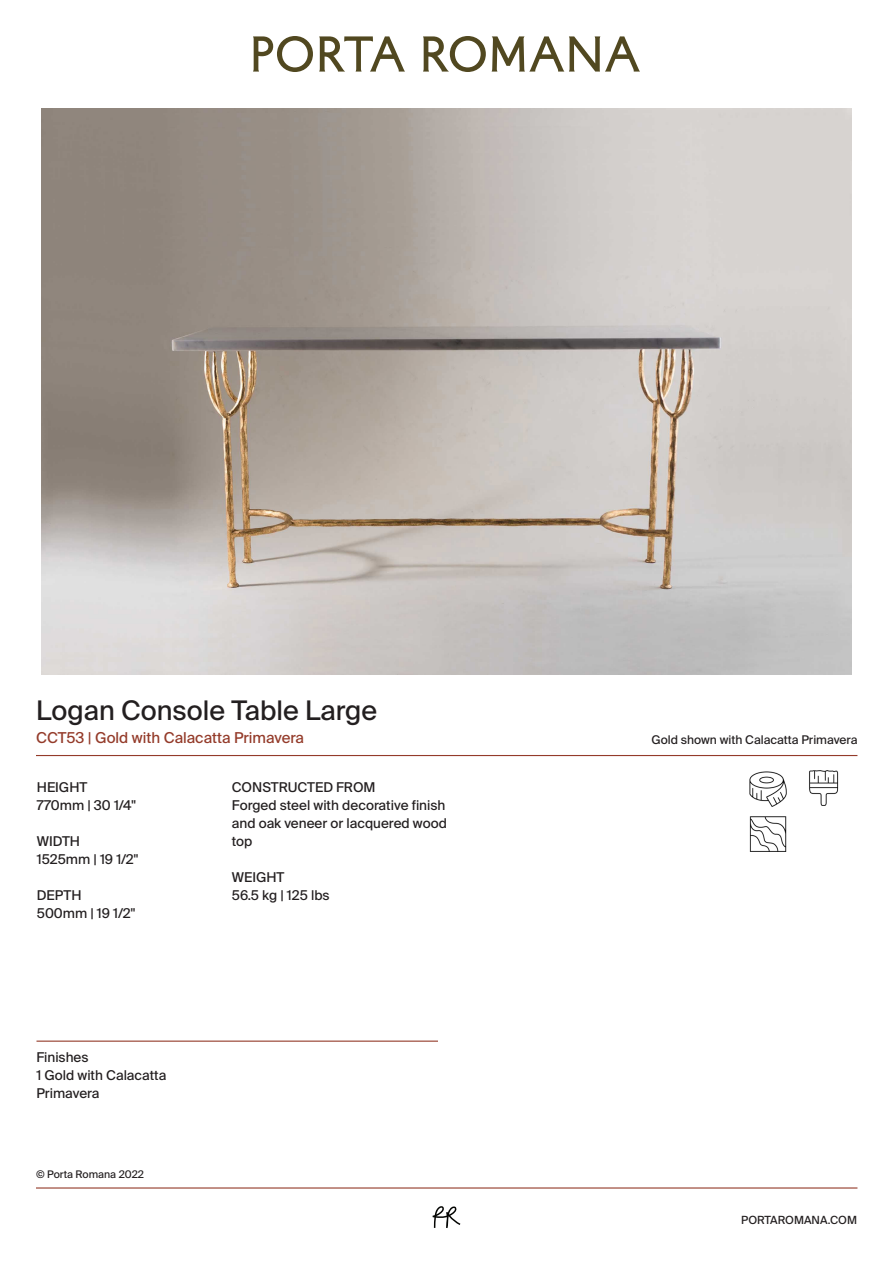
<style>
.page{position:relative;width:893px;height:1263px;background:#fff}
.page>*{position:absolute;margin:0;border:0;box-sizing:border-box;transform-origin:0 0}
.t1{font:27px "Suisse Intl";color:#231f20}
.t2{font:15px "Suisse Intl";color:#943b2a}
.t3{font:13.5px/18px "Suisse Intl";color:#231f20}
.t4{font:12px "Suisse Intl";color:#231f20}
.t5{font:11.25px "Suisse Intl";color:#231f20}
.t6{font:10.5px "Suisse Intl";color:#231f20}
</style>
<div class="page">
<hr style="left:36px;top:755px;width:821px;height:1px;background:#943b2a">
<img style="left:41px;top:108px;width:811px;height:566px">
<svg style="left:253px;top:36px;width:60px;height:36px"></svg>
<svg style="left:319px;top:36px;width:86px;height:36px"></svg>
<svg style="left:423px;top:36px;width:63px;height:36px"></svg>
<svg style="left:492px;top:36px;width:148px;height:36px"></svg>
<hr style="left:36px;top:1040px;width:402px;height:2px;background:#943b2a">
<svg style="left:433px;top:1206px;width:27px;height:22px"></svg>
<hr style="left:36px;top:1187px;width:821px;height:1px;background:#943b2a">
<img style="left:749px;top:772px;width:38px;height:35px">
<img style="left:809px;top:771px;width:30px;height:35px">
<img style="left:749px;top:817px;width:38px;height:35px">
<h1 class="t1" style="left:36px;top:695px;width:343px">Logan Console Table Large</h1>
<p class="t2" style="left:36px;top:729px;width:269px">CCT53 | Gold with Calacatta Primavera</p>
<p class="t4" style="left:652px;top:733px;width:207px">Gold shown with Calacatta Primavera</p>
<p class="t3" style="left:37px;top:778px;width:101px">HEIGHT<br>770mm | 30 1/4"</p>
<p class="t3" style="left:37px;top:832px;width:103px">WIDTH<br>1525mm | 19 1/2"</p>
<p class="t3" style="left:37px;top:886px;width:100px">DEPTH<br>500mm | 19 1/2"</p>
<p class="t3" style="left:36px;top:1048px;width:131px">Finishes<br>1 Gold with Calacatta<br>Primavera</p>
<p class="t6" style="left:36px;top:1168px;width:109px">© Porta Romana 2022</p>
<p class="t3" style="left:232px;top:778px;width:217px">CONSTRUCTED FROM<br>Forged steel with decorative finish and oak veneer or lacquered wood top</p>
<p class="t3" style="left:232px;top:868px;width:99px">WEIGHT<br>56.5 kg | 125 lbs</p>
<p class="t5" style="left:741px;top:1213px;width:117px">PORTAROMANA.COM</p>
</div>
